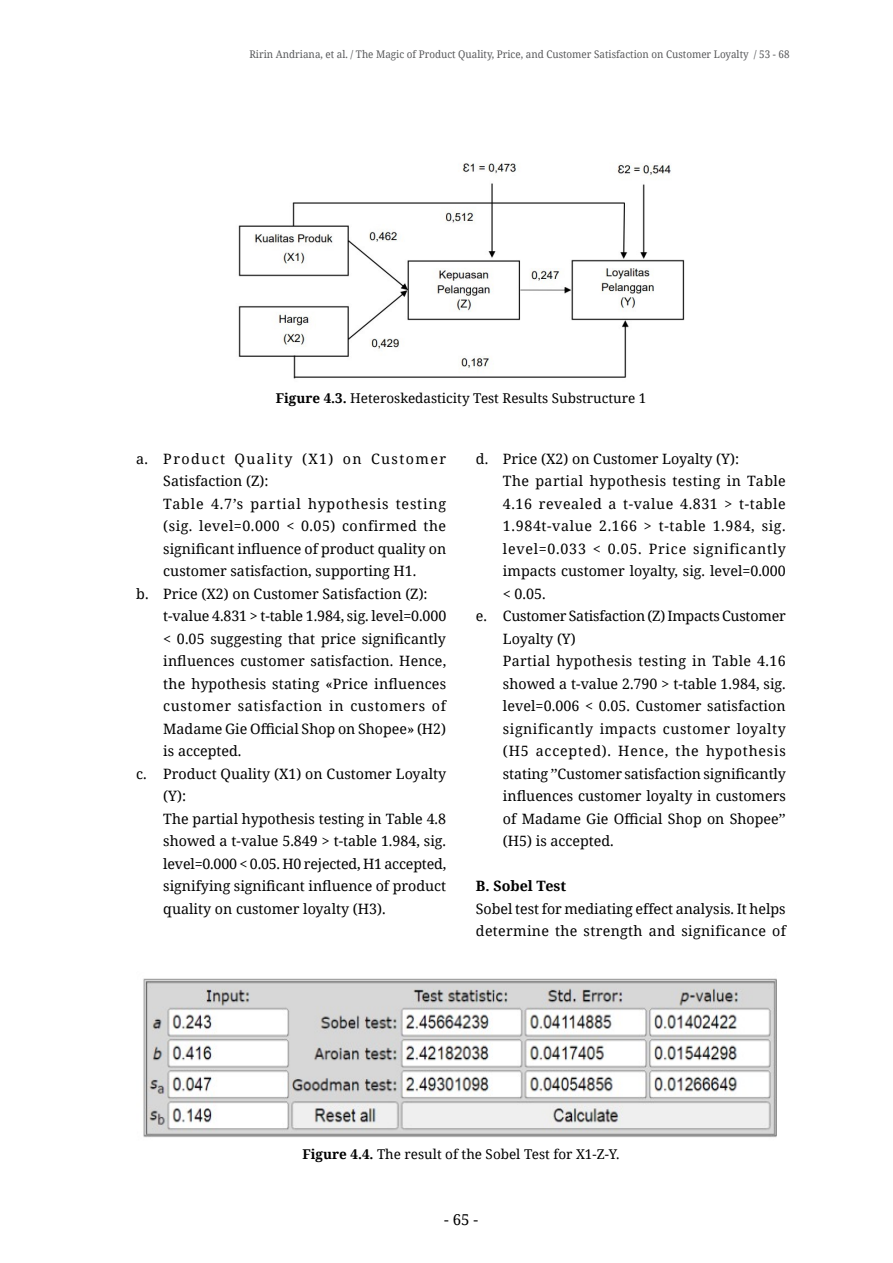
<style>
.page{position:relative;width:893px;height:1263px;background:#fff}
.page>*{position:absolute;margin:0;border:0;box-sizing:border-box;transform-origin:0 0}
.t1{font:15px "Noto Serif";color:#000}
.t2{font:14.25px/22.5px "Noto Serif";color:#000}
.t3{font:14.25px "Noto Serif";letter-spacing:.035em;color:#000}
.t4{font:14.25px "Noto Serif";letter-spacing:.045em;color:#000}
.t5{font:14.25px "Noto Serif";letter-spacing:.05em;color:#000}
.t6{font:14.25px "Noto Serif";letter-spacing:.025em;color:#000}
.t7{font:14.25px "Noto Serif";letter-spacing:.06em;color:#000}
.t8{font:14.25px "Noto Serif";letter-spacing:.03em;color:#000}
.t9{font:14.25px "Noto Serif";letter-spacing:.04em;color:#000}
.t10{font:14.25px "Noto Serif";letter-spacing:.055em;color:#000}
.t11{font:14.25px "Noto Serif";letter-spacing:.1em;color:#000}
.t12{font:700 14.25px "Noto Serif";color:#000}
.t13{font:13.5px "Noto Serif";color:#000}
.t14{font:10.5px "Noto Serif";color:#58595b;scale:.94 1}
.s1{font-weight:700}
</style>
<div class="page">
<img style="left:238px;top:163px;width:447px;height:216px">
<img style="left:143px;top:978px;width:634px;height:160px">
<p class="t14" style="left:249px;top:47px;width:576px">Ririn Andriana, et al. / The Magic of Product Quality, Price, and Customer Satisfaction on Customer Loyalty / 53 - 68</p>
<p class="t13" style="left:276px;top:389px;width:372px"><span class="s1">Figure 4.3.</span> Heteroskedasticity Test Results Substructure 1</p>
<p class="t11" style="left:136px;top:449px;width:311px">a. Product Quality (X1) on Customer</p>
<p class="t2" style="left:163px;top:469px;width:107px">Satisfaction (Z):</p>
<p class="t7" style="left:163px;top:494px;width:284px">Table 4.7’s partial hypothesis testing</p>
<p class="t3" style="left:163px;top:516px;width:284px">(sig. level=0.000 &lt; 0.05) confirmed the</p>
<p class="t2" style="left:163px;top:537px;width:284px">significant influence of product quality on</p>
<p class="t2" style="left:163px;top:559px;width:255px">customer satisfaction, supporting H1.</p>
<p class="t2" style="left:136px;top:582px;width:293px">b. Price (X2) on Customer Satisfaction (Z):</p>
<p class="t2" style="left:163px;top:604px;width:285px">t-value 4.831 &gt; t-table 1.984, sig. level=0.000</p>
<p class="t2" style="left:163px;top:627px;width:284px">&lt; 0.05 suggesting that price significantly</p>
<p class="t2" style="left:163px;top:649px;width:284px">influences customer satisfaction. Hence,</p>
<p class="t2" style="left:163px;top:672px;width:284px">the hypothesis stating «Price influences</p>
<p class="t4" style="left:163px;top:696px;width:284px">customer satisfaction in customers of</p>
<p class="t2" style="left:163px;top:717px;width:284px">Madame Gie Official Shop on Shopee» (H2)</p>
<p class="t2" style="left:163px;top:739px;width:80px">is accepted.</p>
<p class="t2" style="left:136px;top:762px;width:311px">c. Product Quality (X1) on Customer Loyalty</p>
<p class="t2" style="left:163px;top:784px;width:24px">(Y):</p>
<p class="t2" style="left:163px;top:807px;width:284px">The partial hypothesis testing in Table 4.8</p>
<p class="t2" style="left:163px;top:829px;width:284px">showed a t-value 5.849 &gt; t-table 1.984, sig.</p>
<p class="t2" style="left:163px;top:852px;width:284px">level=0.000 &lt; 0.05. H0 rejected, H1 accepted,</p>
<p class="t2" style="left:163px;top:874px;width:284px">signifying significant influence of product</p>
<p class="t2" style="left:163px;top:897px;width:224px">quality on customer loyalty (H3).</p>
<p class="t2" style="left:476px;top:447px;width:265px">d. Price (X2) on Customer Loyalty (Y):</p>
<p class="t8" style="left:503px;top:471px;width:284px">The partial hypothesis testing in Table</p>
<p class="t9" style="left:503px;top:494px;width:284px">4.16 revealed a t-value 4.831 &gt; t-table</p>
<p class="t4" style="left:503px;top:516px;width:284px">1.984t-value 2.166 &gt; t-table 1.984, sig.</p>
<p class="t5" style="left:503px;top:539px;width:284px">level=0.033 &lt; 0.05. Price significantly</p>
<p class="t2" style="left:503px;top:559px;width:284px">impacts customer loyalty, sig. level=0.000</p>
<p class="t2" style="left:503px;top:582px;width:44px">&lt; 0.05.</p>
<p class="t2" style="left:476px;top:604px;width:311px">e. Customer Satisfaction (Z) Impacts Customer</p>
<p class="t2" style="left:503px;top:627px;width:74px">Loyalty (Y)</p>
<p class="t6" style="left:503px;top:651px;width:284px">Partial hypothesis testing in Table 4.16</p>
<p class="t2" style="left:503px;top:672px;width:284px">showed a t-value 2.790 &gt; t-table 1.984, sig.</p>
<p class="t2" style="left:503px;top:694px;width:284px">level=0.006 &lt; 0.05. Customer satisfaction</p>
<p class="t3" style="left:503px;top:719px;width:284px">significantly impacts customer loyalty</p>
<p class="t10" style="left:503px;top:741px;width:284px">(H5 accepted). Hence, the hypothesis</p>
<p class="t2" style="left:503px;top:762px;width:284px">stating ’’Customer satisfaction significantly</p>
<p class="t2" style="left:503px;top:784px;width:284px">influences customer loyalty in customers</p>
<p class="t2" style="left:503px;top:807px;width:284px">of Madame Gie Official Shop on Shopee’’</p>
<p class="t2" style="left:503px;top:829px;width:112px">(H5) is accepted.</p>
<p class="t12" style="left:476px;top:876px;width:92px">B. Sobel Test</p>
<p class="t2" style="left:476px;top:897px;width:311px">Sobel test for mediating effect analysis. It helps determine the strength and significance of</p>
<p class="t13" style="left:302px;top:1145px;width:319px"><span class="s1">Figure 4.4.</span> The result of the Sobel Test for X1-Z-Y.</p>
<p class="t1" style="left:444px;top:1209px;width:35px">- 65 -</p>
</div>
